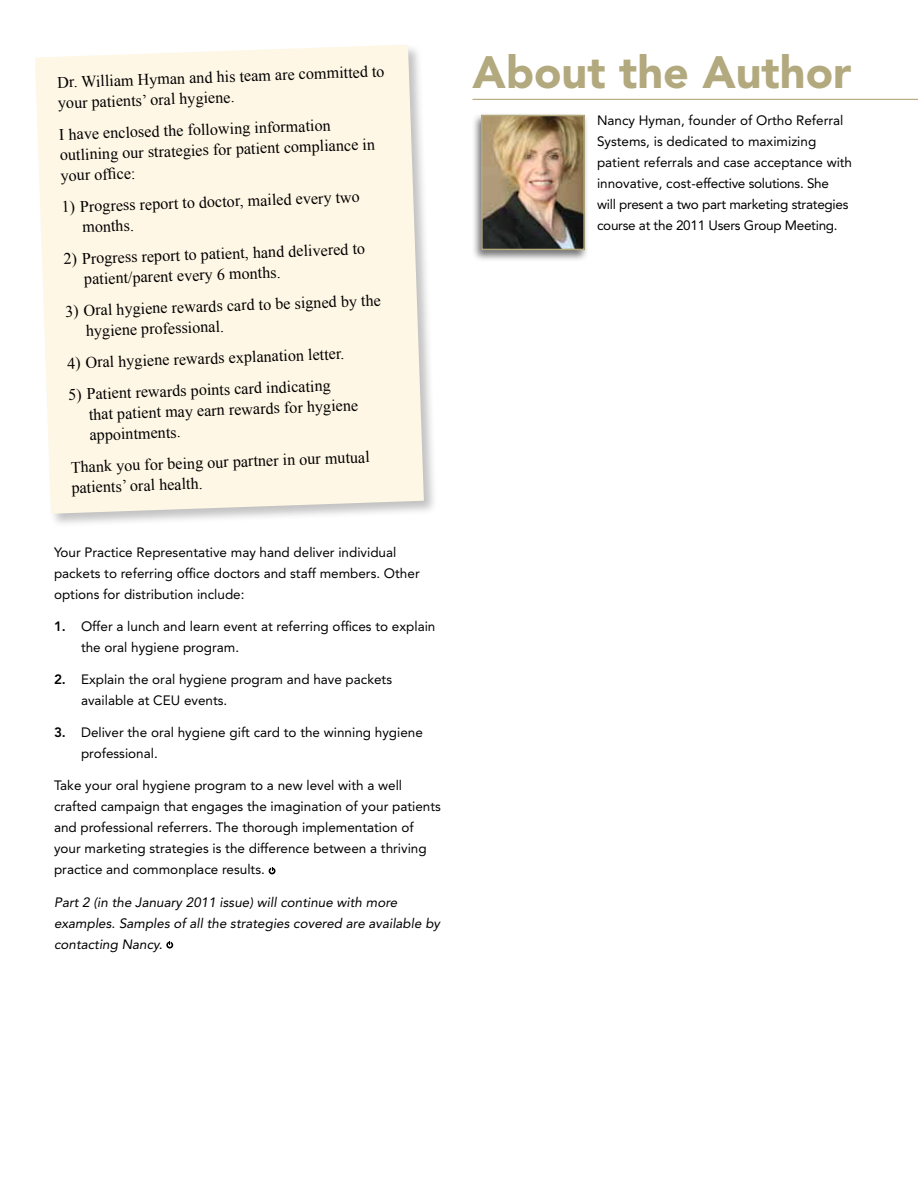
<style>
.page{position:relative;width:918px;height:1188px;background:#fff}
.page>*{position:absolute;margin:0;border:0;box-sizing:border-box;transform-origin:0 0}
.t1{font:900 45px "Avenir LT Std";color:#b3a97e}
.t2{font:16.2px/20.5px "Times New Roman";color:#000}
.t3{font:13.5px/21px "Avenir LT Std";color:#000}
.t4{font:italic 13.5px/21px "Avenir LT Std";color:#000}
.s1{font-weight:800}
</style>
<div class="page">
<svg style="left:269px;top:867px;width:7px;height:7px"></svg>
<svg style="left:166px;top:941px;width:7px;height:8px"></svg>
<hr style="left:472px;top:99px;width:446px;height:1px;background:#b3a97e">
<div style="left:471px;top:112px;width:118px;height:149px;background:#000;opacity:.55"></div>
<img style="left:484px;top:118px;width:98px;height:129px">
<div style="left:481px;top:115px;width:104px;height:135px;border:2px solid #b3a97e"></div>
<div style="left:34px;top:43px;width:404px;height:485px;background:#000;opacity:.24"></div>
<div style="left:35px;top:45px;width:389px;height:469px;background:#fff7e5"></div>
<p class="t2" style="left:57px;top:72px;width:329px;rotate:-2deg">Dr. William Hyman and his team are committed to your patients’ oral hygiene.</p>
<p class="t2" style="left:59px;top:124px;width:317px;rotate:-2deg">I have enclosed the following information outlining our strategies for patient compliance in your offi ce:</p>
<p class="t2" style="left:81px;top:196px;width:280px;text-indent:-20px;rotate:-2deg">1) Progress report to doctor, mailed every two months.</p>
<p class="t2" style="left:83px;top:248px;width:283px;text-indent:-20px;rotate:-2deg">2) Progress report to patient, hand delivered to patient/parent every 6 months.</p>
<p class="t2" style="left:85px;top:300px;width:297px;text-indent:-20px;rotate:-2deg">3) Oral hygiene rewards card to be signed by the hygiene professional.</p>
<p class="t2" style="left:67px;top:353px;width:279px;rotate:-2deg">4) Oral hygiene rewards explanation letter.</p>
<p class="t2" style="left:88px;top:383px;width:271px;text-indent:-20px;rotate:-2deg">5) Patient rewards points card indicating that patient may earn rewards for hygiene appointments.</p>
<p class="t2" style="left:70px;top:457px;width:301px;rotate:-2deg">Thank you for being our partner in our mutual patients’ oral health.</p>
<p class="t3" style="left:54px;top:542px;width:367px">Your Practice Representative may hand deliver individual packets to referring office doctors and staff members. Other options for distribution include:</p>
<p class="t3" style="left:81px;top:616px;width:356px;text-indent:-27px"><span class="s1">1.</span> Offer a lunch and learn event at referring offices to explain the oral hygiene program.</p>
<p class="t3" style="left:81px;top:669px;width:313px;text-indent:-27px"><span class="s1">2.</span> Explain the oral hygiene program and have packets available at CEU events.</p>
<p class="t3" style="left:81px;top:722px;width:343px;text-indent:-27px"><span class="s1">3.</span> Deliver the oral hygiene gift card to the winning hygiene professional.</p>
<p class="t3" style="left:54px;top:775px;width:388px">Take your oral hygiene program to a new level with a well crafted campaign that engages the imagination of your patients and professional referrers. The thorough implementation of your marketing strategies is the difference between a thriving practice and commonplace results.</p>
<p class="t4" style="left:54px;top:892px;width:388px">Part 2 (in the January 2011 issue) will continue with more examples. Samples of all the strategies covered are available by contacting Nancy.</p>
<h1 class="t1" style="left:472px;top:45px;width:380px">About the Author</h1>
<p class="t3" style="left:597px;top:110px;width:257px">Nancy Hyman, founder of Ortho Referral Systems, is dedicated to maximizing patient referrals and case acceptance with innovative, cost-effective solutions. She<br>will present a two part marketing strategies course at the 2011 Users Group Meeting.</p>
</div>
